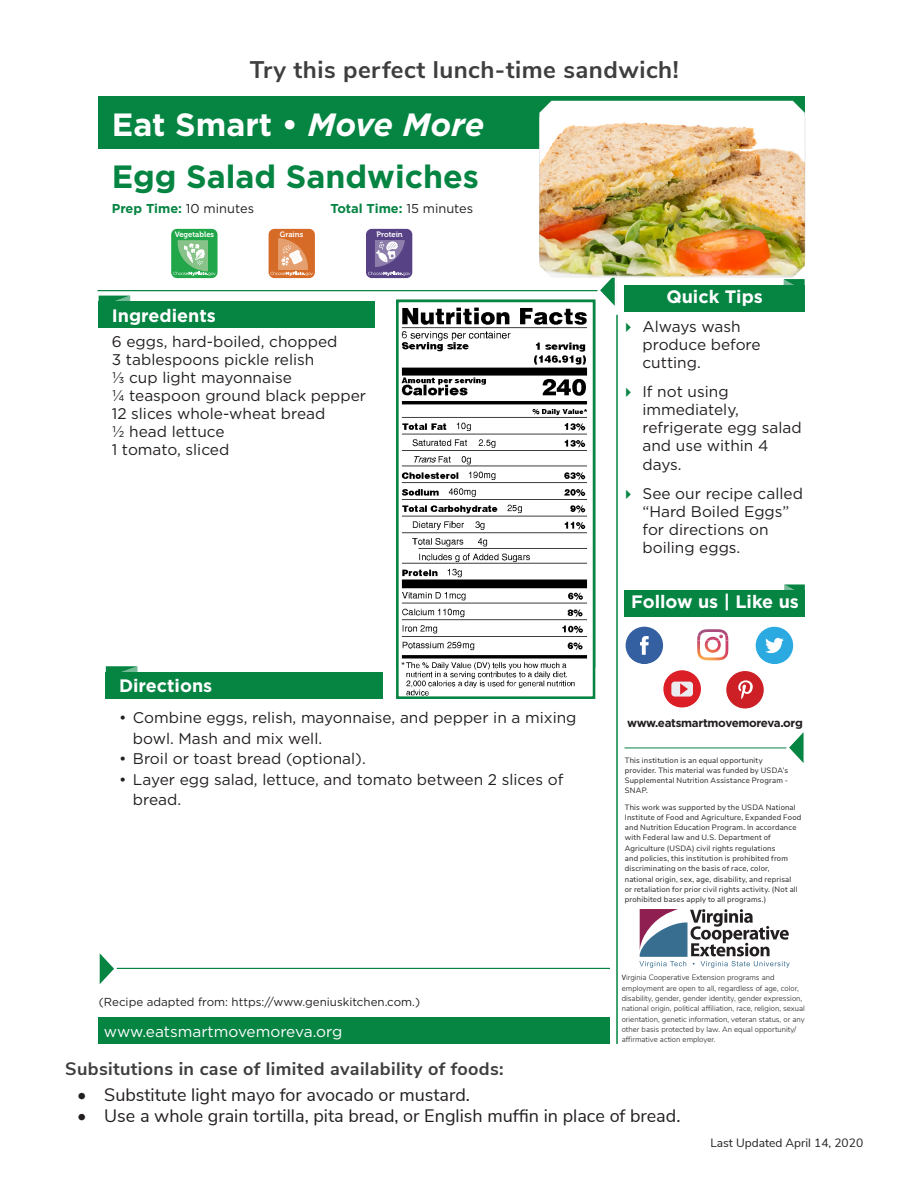
<style>
.page{position:relative;width:918px;height:1188px;background:#fff}
.page>*{position:absolute;margin:0;border:0;box-sizing:border-box;transform-origin:0 0}
.t1{font:700 32.1px/51.9px "Gotham";color:#058442}
.t2{font:700 24px "Nunito Sans";letter-spacing:.02em;color:#3e3e3f}
.t3{font:18px "Nunito Sans";color:#231f20}
.t4{font:700 18px "Nunito Sans";letter-spacing:.02em;color:#3e3e3f}
.t5{font:700 18px "Gotham";color:#fff}
.t6{font:15.45px/18px "Gotham";color:#231f20}
.t7{font:15.45px "Gotham";color:#fff}
.t8{font:700 12.9px "Gotham";color:#058442}
.t9{font:12px "Nunito Sans";color:#231f20}
.t10{font:11.55px "Gotham";color:#231f20}
.t11{font:700 11.55px "Gotham";letter-spacing:-.025em;color:#231f20}
.t12{font:7.65px/10.4px "Nunito Sans";letter-spacing:.025em;color:#231f20}
.t13{font:300 7.65px/10.4px "Nunito Sans";color:#231f20}
.t14{font:7.65px "Museo 700";color:#fff}
.s1{color:#fff}
.s2{font-style:italic;color:#fff}
.s3{font-weight:400;color:#231f20}
.s4{font-family:"Myriad Pro";font-weight:400}
</style>
<div class="page">
<div style="left:98px;top:96px;width:707px;height:53px;background:#058442"></div>
<div style="left:98px;top:1017px;width:512px;height:27px;background:#058442"></div>
<svg style="left:99px;top:296px;width:31px;height:6px"></svg>
<div style="left:99px;top:302px;width:276px;height:26px;background:#058442"></div>
<svg style="left:625px;top:624px;width:39px;height:40px"></svg>
<svg style="left:626px;top:627px;width:37px;height:37px"></svg>
<svg style="left:663px;top:670px;width:38px;height:38px"></svg>
<svg style="left:693px;top:624px;width:40px;height:40px"></svg>
<img style="left:697px;top:649px;width:31px;height:11px">
<img style="left:697px;top:629px;width:31px;height:12px">
<svg style="left:716px;top:641px;width:12px;height:8px"></svg>
<svg style="left:755px;top:624px;width:40px;height:40px"></svg>
<svg style="left:756px;top:627px;width:37px;height:37px"></svg>
<svg style="left:726px;top:671px;width:38px;height:38px"></svg>
<svg style="left:784px;top:584px;width:21px;height:6px"></svg>
<div style="left:625px;top:590px;width:180px;height:27px;background:#058442"></div>
<svg style="left:786px;top:732px;width:18px;height:31px"></svg>
<hr style="left:625px;top:748px;width:161px;height:1px;background:#058442">
<hr style="left:617px;top:315px;width:1px;height:729px;background:#058442">
<svg style="left:597px;top:278px;width:18px;height:28px"></svg>
<hr style="left:97px;top:290px;width:500px;height:1px;background:#058442">
<svg style="left:106px;top:666px;width:31px;height:6px"></svg>
<div style="left:106px;top:672px;width:277px;height:27px;background:#058442"></div>
<svg style="left:784px;top:279px;width:20px;height:6px"></svg>
<div style="left:624px;top:285px;width:180px;height:27px;background:#058442"></div>
<div style="left:269px;top:229px;width:46px;height:49px;background:#d56b27;border-radius:6px"></div>
<svg style="left:270px;top:238px;width:43px;height:38px"></svg>
<div style="left:171px;top:229px;width:47px;height:49px;background:#21a749;border-radius:6px"></div>
<svg style="left:173px;top:240px;width:43px;height:36px"></svg>
<div style="left:366px;top:229px;width:46px;height:49px;background:#574286;border-radius:6px"></div>
<svg style="left:368px;top:240px;width:42px;height:36px"></svg>
<svg style="left:99px;top:953px;width:18px;height:31px"></svg>
<hr style="left:117px;top:968px;width:493px;height:1px;background:#058442">
<img style="left:401px;top:307px;width:187px;height:388px">
<div style="left:396px;top:300px;width:199px;height:399px;border:3px solid #058442"></div>
<svg style="left:639px;top:909px;width:151px;height:59px"></svg>
<img style="left:539px;top:101px;width:266px;height:177px">
<p class="t2" style="left:250px;top:52px;width:430px">Try this perfect lunch-time sandwich!</p>
<p class="t1" style="left:112px;top:98px;width:374px"><span class="s1">Eat Smart •</span> <span class="s2">Move More<br></span>Egg Salad Sandwiches</p>
<p class="t8" style="left:112px;top:200px;width:144px">Prep Time: <span class="s3">10 minutes</span></p>
<p class="t8" style="left:330px;top:200px;width:144px">Total Time: <span class="s3">15 minutes</span></p>
<p class="t14" style="left:175px;top:230px;width:41px">Vegetables</p>
<p class="t14" style="left:280px;top:230px;width:25px">Grains</p>
<p class="t14" style="left:376px;top:230px;width:28px">Protein</p>
<p class="t5" style="left:112px;top:303px;width:106px">Ingredients</p>
<p class="t6" style="left:112px;top:332px;width:256px">6 eggs, hard-boiled, chopped<br>3 tablespoons pickle relish<br>1/3 cup light mayonnaise<br>¼ teaspoon ground black pepper<br>12 slices whole-wheat bread<br>½ head lettuce<br>1 tomato, sliced</p>
<p class="t5" style="left:119px;top:674px;width:95px">Directions</p>
<p class="t6" style="left:133px;top:707px;width:445px;line-height:20.5px;text-indent:-14px">• Combine eggs, relish, mayonnaise, and pepper in a mixing bowl. Mash and mix well.</p>
<p class="t6" style="left:119px;top:749px;width:248px">• Broil or toast bread (optional).</p>
<p class="t6" style="left:133px;top:769px;width:432px;line-height:20.5px;text-indent:-14px">• Layer egg salad, lettuce, and tomato between 2 slices of bread.</p>
<p class="t10" style="left:99px;top:995px;width:323px">(Recipe adapted from: https://www.geniuskitchen.com.)</p>
<p class="t7" style="left:104px;top:1021px;width:240px">www.eatsmartmovemoreva.org</p>
<p class="t5" style="left:666px;top:285px;width:98px">Quick Tips</p>
<p class="t6" style="left:643px;top:317px;width:120px">Always wash produce before cutting.</p>
<p class="t6" style="left:643px;top:383px;width:161px">If not using immediately, refrigerate egg salad and use within 4 days.</p>
<p class="t6" style="left:643px;top:484px;width:162px">See our recipe called “Hard Boiled Eggs” for directions on boiling eggs.</p>
<p class="t5" style="left:631px;top:590px;width:169px">Follow us | Like us</p>
<p class="t11" style="left:627px;top:715px;width:177px">www.eatsmartmovemoreva.org</p>
<p class="t12" style="left:625px;top:754px;width:165px">This institution is an equal opportunity provider. This material was funded by USDA’s Supplemental Nutrition Assistance Program - SNAP.</p>
<p class="t12" style="left:625px;top:801px;width:178px">This work was supported by the USDA National Institute of Food and Agriculture, Expanded Food and Nutrition Education Program. In accordance with Federal law and U.S. Department of Agriculture (USDA) civil rights regulations<br>and policies, this institution is prohibited from discriminating on the basis of race, color,<br>national origin, sex, age, disability, and reprisal<br>or retaliation for prior civil rights activity. (Not all prohibited bases apply to all programs.)</p>
<p class="t13" style="left:622px;top:972px;width:185px"><span class="s4">V</span>irginia Cooperative Extension programs and employment are open to all, regardless of age, color, disability, gender, gender identity, gender expression, national origin, political affiliation, race, religion, sexual orientation, genetic information, veteran status, or any other basis protected by law. An equal opportunity/ affirmative action employer.</p>
<p class="t4" style="left:65px;top:1055px;width:440px">Subsitutions in case of limited availability of foods:</p>
<p class="t3" style="left:77px;top:1081px;width:394px">• Substitute light mayo for avocado or mustard.</p>
<p class="t3" style="left:77px;top:1103px;width:605px">• Use a whole grain tortilla, pita bread, or English muffin in place of bread.</p>
<p class="t9" style="left:710px;top:1134px;width:154px">Last Updated April 14, 2020</p>
</div>
